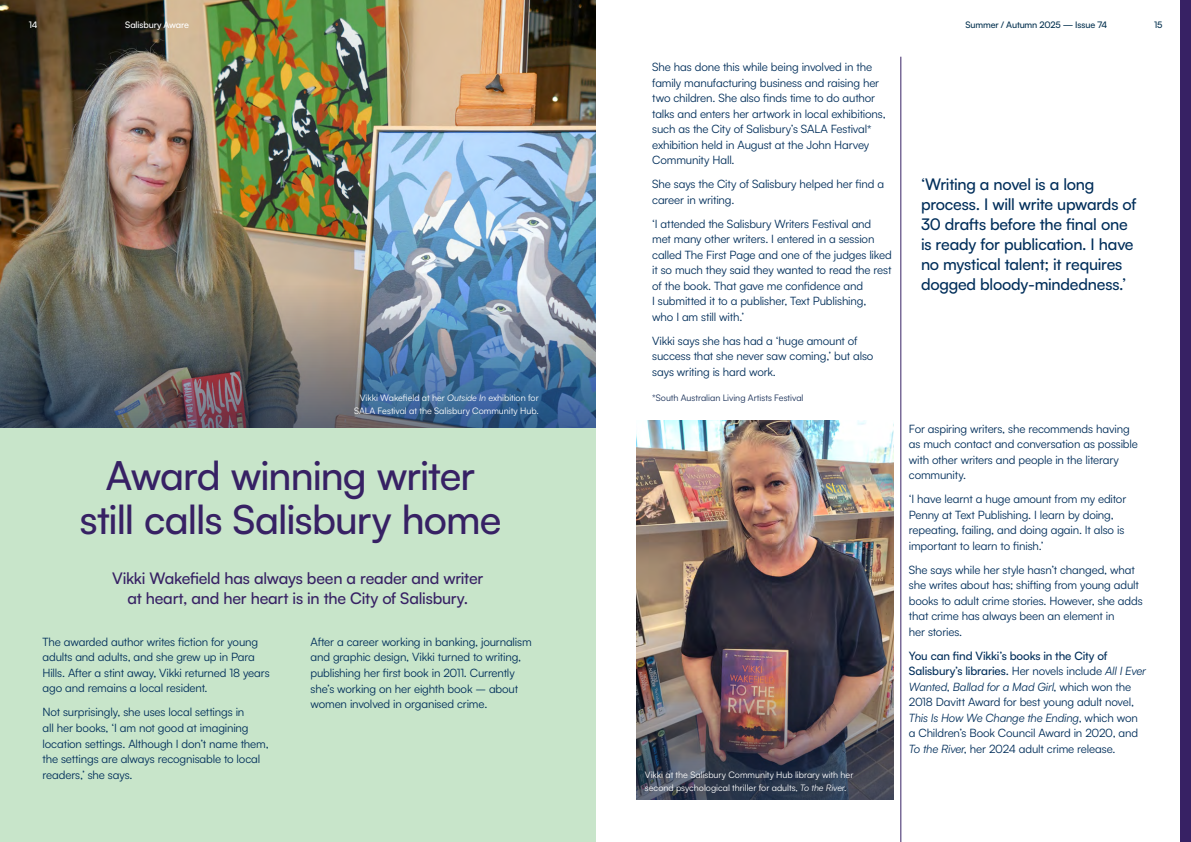
<style>
.page{position:relative;width:1191px;height:842px;background:#fff}
.page>*{position:absolute;margin:0;border:0;box-sizing:border-box;transform-origin:0 0}
.t1{font:500 40px/44px "Satoshi";letter-spacing:-.025em;color:#372164;text-align:center}
.t2{font:500 16px/20px "Satoshi";letter-spacing:-.015em;color:#002e5a}
.t3{font:500 16px/20px "Satoshi";letter-spacing:-.015em;color:#372164;text-align:center}
.t4{font:11.5px/15.5px "Satoshi";letter-spacing:-.015em;color:#002e5a}
.t5{font:9px/13px "Satoshi";letter-spacing:-.005em;color:#fff}
.t6{font:9px "Satoshi";letter-spacing:-.005em;color:#182f57}
.t7{font:500 9px "Satoshi";letter-spacing:-.015em;color:#053250}
.t8{font:500 9px "Satoshi";letter-spacing:-.015em;color:#fff}
.s1{font-size:11px}
.s2{font-style:italic}
.s3{font-weight:500}
</style>
<div class="page">
<img style="left:0;top:0;width:595px;height:34px">
<img style="left:0;top:34px;width:595px;height:394px">
<img style="left:636px;top:420px;width:257px;height:379px">
<div style="left:0;top:428px;width:595px;height:414px;background:#c8e5ca"></div>
<div style="left:1181px;top:0;width:10px;height:842px;background:#372164"></div>
<hr style="left:900px;top:57px;width:1px;height:785px;background:#372164">
<p class="t8" style="left:29px;top:19px;width:10px">14</p>
<p class="t8" style="left:125px;top:19px;width:65px">Salisbury Aware</p>
<p class="t7" style="left:965px;top:19px;width:143px">Summer / Autumn 2025 — Issue 74</p>
<p class="t7" style="left:1154px;top:19px;width:10px">15</p>
<p class="t4" style="left:652px;top:59px;width:235px">She has done this while being involved in the family manufacturing business and raising her two children. She also finds time to do author talks and enters her artwork in local exhibitions, such as the City of Salisbury’s SALA Festival<span class="s1">* </span>exhibition held in August at the John Harvey Community Hall.</p>
<p class="t4" style="left:652px;top:176px;width:234px">She says the City of Salisbury helped her find a career in writing.</p>
<p class="t4" style="left:652px;top:215px;width:241px">‘I attended the Salisbury Writers Festival and met many other writers. I entered in a session called The First Page and one of the judges liked it so much they said they wanted to read the rest of the book. That gave me confidence and<br>I submitted it to a publisher, Text Publishing,<br>who I am still with.’</p>
<p class="t4" style="left:652px;top:332px;width:223px">Vikki says she has had a ‘huge amount of success that she never saw coming,’ but also says writing is hard work.</p>
<p class="t5" style="left:360px;top:391px;width:180px">Vikki Wakefield at her <span class="s2">Outside In</span> exhibition for</p>
<p class="t6" style="left:652px;top:392px;width:153px">*South Australian Living Artists Festival</p>
<p class="t5" style="left:354px;top:404px;width:186px">SALA Festival at the Salisbury Community Hub.</p>
<h1 class="t1" style="left:80px;top:451px;width:423px">Award winning writer still calls Salisbury home</h1>
<h2 class="t3" style="left:112px;top:567px;width:373px">Vikki Wakefield has always been a reader and writer at heart, and her heart is in the City of Salisbury.</h2>
<p class="t4" style="left:43px;top:634px;width:229px">The awarded author writes fiction for young adults and adults, and she grew up in Para Hills. After a stint away, Vikki returned 18 years ago and remains a local resident.</p>
<p class="t4" style="left:43px;top:704px;width:228px">Not surprisingly, she uses local settings in<br>all her books, ‘I am not good at imagining location settings. Although I don’t name them, the settings are always recognisable to local readers,’ she says.</p>
<p class="t4" style="left:310px;top:634px;width:223px">After a career working in banking, journalism and graphic design, Vikki turned to writing, publishing her first book in 2011. Currently she’s working on her eighth book – about women involved in organised crime.</p>
<p class="t5" style="left:645px;top:768px;width:210px">Vikki at the Salisbury Community Hub library with her second psychological thriller for adults, <span class="s2">To the River</span>.</p>
<h2 class="t2" style="left:921px;top:174px;width:217px">‘Writing a novel is a long process. I will write upwards of<br>30 drafts before the final one is ready for publication. I have no mystical talent; it requires dogged bloody-mindedness.’</h2>
<p class="t4" style="left:909px;top:420px;width:231px">For aspiring writers, she recommends having as much contact and conversation as possible with other writers and people in the literary community.</p>
<p class="t4" style="left:909px;top:491px;width:219px">‘I have learnt a huge amount from my editor Penny at Text Publishing. I learn by doing, repeating, failing, and doing again. It also is important to learn to finish.’</p>
<p class="t4" style="left:909px;top:562px;width:235px">She says while her style hasn’t changed, what she writes about has; shifting from young adult books to adult crime stories. However, she adds that crime has always been an element in<br>her stories.</p>
<p class="t4" style="left:908px;top:648px;width:239px"><span class="s3">You can find Vikki’s books in the City of Salisbury’s libraries.</span> Her novels include <span class="s2">All I Ever Wanted</span>, <span class="s2">Ballad for a Mad Girl</span>, which won the 2018 Davitt Award for best young adult novel, <span class="s2">This Is How We Change the Ending</span>, which won a Children’s Book Council Award in 2020, and <span class="s2">To the River</span>, her 2024 adult crime release.</p>
</div>
